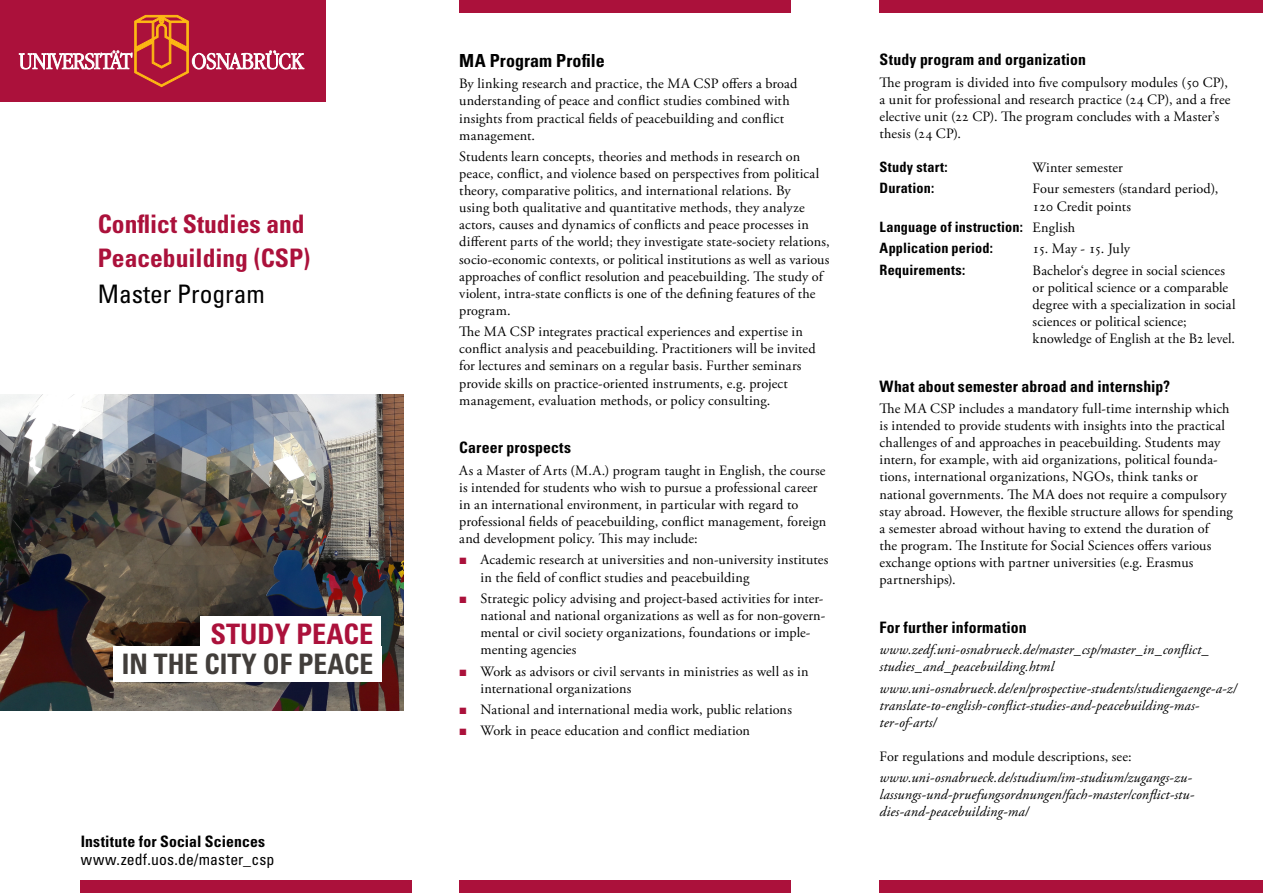
<style>
.page{position:relative;width:1263px;height:893px;background:#fff}
.page>*{position:absolute;margin:0;border:0;box-sizing:border-box;transform-origin:0 0}
.t1{font:700 condensed 28.2px "Univers LT Pro";color:#423e3b}
.t2{font:700 condensed 28.2px "Univers LT Pro";color:#ab113b}
.Üb_17_Fett{font:700 condensed 25.5px/34px "Univers LT Std";color:#ab113b}
.Üb_17_Fett-2{font:condensed 25.5px "Univers LT Std";color:#000}
.Üb_1{font:700 condensed 18px "Univers LT Std";letter-spacing:.01em;color:#000}
.Üb_2{font:700 condensed 15.75px/18.8px "Univers LT Std";letter-spacing:.01em;color:#000}
.Text{font:14.25px/17.1px "Adobe Garamond Pro";letter-spacing:.01em;color:#000}
.Text-2{font:italic 14.25px/17.1px "Adobe Garamond Pro";letter-spacing:.01em;color:#000}
.Text-3{font:700 condensed 14.25px "Univers LT Std";letter-spacing:.01em;color:#000}
.s1{font-weight:400}
.s2{color:#ab113b}
.s3{font-family:"Adobe Garamond Pro";font-weight:400;font-stretch:normal}
</style>
<div class="page">
<div style="left:879px;top:880px;width:384px;height:13px;background:#ab113b"></div>
<div style="left:459px;top:880px;width:332px;height:13px;background:#ab113b"></div>
<div style="left:81px;top:880px;width:331px;height:13px;background:#ab113b"></div>
<div style="left:879px;top:0;width:384px;height:13px;background:#ab113b"></div>
<div style="left:459px;top:0;width:332px;height:13px;background:#ab113b"></div>
<div style="left:0;top:0;width:325px;height:102px;background:#ab113b"></div>
<svg style="left:19px;top:15px;width:285px;height:72px"></svg>
<img style="left:0;top:394px;width:404px;height:316px">
<div style="left:201px;top:616px;width:180px;height:36px;background:#fff"></div>
<div style="left:113px;top:646px;width:268px;height:36px;background:#fff"></div>
<p class="Üb_17_Fett" style="left:98px;top:207px;width:214px">Conflict Studies and<br>Peacebuilding (CSP)</p>
<p class="Üb_17_Fett-2" style="left:98px;top:277px;width:169px">Master Program</p>
<p class="t2" style="left:211px;top:617px;width:164px">STUDY PEACE</p>
<p class="t1" style="left:122px;top:647px;width:253px">IN THE CITY OF PEACE</p>
<p class="Üb_2" style="left:81px;top:832px;width:195px">Institute for Social Sciences <span class="s1">www.zedf.uos.de/master_csp</span></p>
<p class="Üb_1" style="left:459px;top:50px;width:147px">MA Program Profile</p>
<p class="Text" style="left:459px;top:76px;width:340px">By linking research and practice, the MA CSP offers a broad understanding of peace and conflict studies combined with insights from practical fields of peacebuilding and conflict management.</p>
<p class="Text" style="left:459px;top:148px;width:372px">Students learn concepts, theories and methods in research on peace, conflict, and violence based on perspectives from political theory, comparative politics, and international relations. By<br>using both qualitative and quantitative methods, they analyze actors, causes and dynamics of conflicts and peace processes in different parts of the world; they investigate state-society relations, socio-economic contexts, or political institutions as well as various approaches of conflict resolution and peacebuilding. The study of violent, intra-state conflicts is one of the defining features of the program.</p>
<p class="Text" style="left:459px;top:324px;width:358px">The MA CSP integrates practical experiences and expertise in conflict analysis and peacebuilding. Practitioners will be invited for lectures and seminars on a regular basis. Further seminars provide skills on practice-oriented instruments, e.g. project management, evaluation methods, or policy consulting.</p>
<p class="Üb_2" style="left:459px;top:438px;width:113px">Career prospects</p>
<p class="Text" style="left:459px;top:462px;width:369px">As a Master of Arts (M.A.) program taught in English, the course is intended for students who wish to pursue a professional career in an international environment, in particular with regard to professional fields of peacebuilding, conflict management, foreign and development policy. This may include:</p>
<p class="Text" style="left:480px;top:552px;width:349px;text-indent:-21px"><span class="s2">■</span> Academic research at universities and non-university institutes in the field of conflict studies and peacebuilding</p>
<p class="Text" style="left:480px;top:590px;width:346px;text-indent:-21px"><span class="s2">■</span> Strategic policy advising and project-based activities for inter&shy;national and national organizations as well as for non-govern&shy;mental or civil society organizations, foundations or imple&shy;menting agencies</p>
<p class="Text" style="left:480px;top:663px;width:329px;text-indent:-21px"><span class="s2">■</span> Work as advisors or civil servants in ministries as well as in international organizations</p>
<p class="Text" style="left:459px;top:701px;width:334px"><span class="s2">■</span> National and international media work, public relations</p>
<p class="Text" style="left:459px;top:723px;width:292px"><span class="s2">■</span> Work in peace education and conflict mediation</p>
<p class="Üb_2" style="left:879px;top:50px;width:208px">Study program and organization</p>
<p class="Text" style="left:879px;top:74px;width:352px">The program is divided into five compulsory modules (50 CP), a unit for professional and research practice (24 CP), and a free elective unit (22 CP). The program concludes with a Master’s thesis (24 CP).</p>
<p class="Text-3" style="left:879px;top:158px;width:70px">Study start:</p>
<p class="Text" style="left:1033px;top:160px;width:92px">Winter semester</p>
<p class="Text-3" style="left:879px;top:180px;width:56px">Duration:</p>
<p class="Text" style="left:1033px;top:181px;width:187px">Four semesters (standard period),<br>120 Credit points</p>
<p class="Text-3" style="left:879px;top:218px;width:197px">Language of instruction: <span class="s3">English</span></p>
<p class="Text-3" style="left:879px;top:239px;width:115px">Application period:</p>
<p class="Text" style="left:1033px;top:241px;width:99px">15. May - 15. July</p>
<p class="Text-3" style="left:879px;top:261px;width:87px">Requirements:</p>
<p class="Text" style="left:1033px;top:262px;width:204px">Bachelor‘s degree in social sciences or political science or a comparable degree with a specialization in social sciences or political science; knowledge of English at the B2 level.</p>
<p class="Üb_2" style="left:879px;top:377px;width:292px">What about semester abroad and internship?</p>
<p class="Text" style="left:879px;top:400px;width:355px">The MA CSP includes a mandatory full-time internship which is intended to provide students with insights into the practical challenges of and approaches in peacebuilding. Students may intern, for example, with aid organizations, political founda&shy;tions, international organizations, NGOs, think tanks or national governments. The MA does not require a compulsory stay abroad. However, the flexible structure allows for spending a semester abroad without having to extend the duration of<br>the program. The Institute for Social Sciences offers various exchange options with partner universities (e.g. Erasmus partnerships).</p>
<p class="Üb_2" style="left:879px;top:618px;width:149px">For further information</p>
<p class="Text-2" style="left:879px;top:641px;width:330px">www.zedf.uni-osnabrueck.de/master_csp/master_in_conflict_ studies_and_peacebuilding.html</p>
<p class="Text-2" style="left:879px;top:680px;width:359px">www.uni-osnabrueck.de/en/prospective-students/studiengaenge-a-z/ translate-to-english-conflict-studies-and-peacebuilding-mas&shy;ter-of-arts/</p>
<p class="Text" style="left:879px;top:748px;width:254px">For regulations and module descriptions, see:</p>
<p class="Text-2" style="left:879px;top:769px;width:316px">www.uni-osnabrueck.de/studium/im-studium/zugangs-zu&shy;lassungs-und-pruefungsordnungen/fach-master/conflict-stu&shy;dies-and-peacebuilding-ma/</p>
</div>
